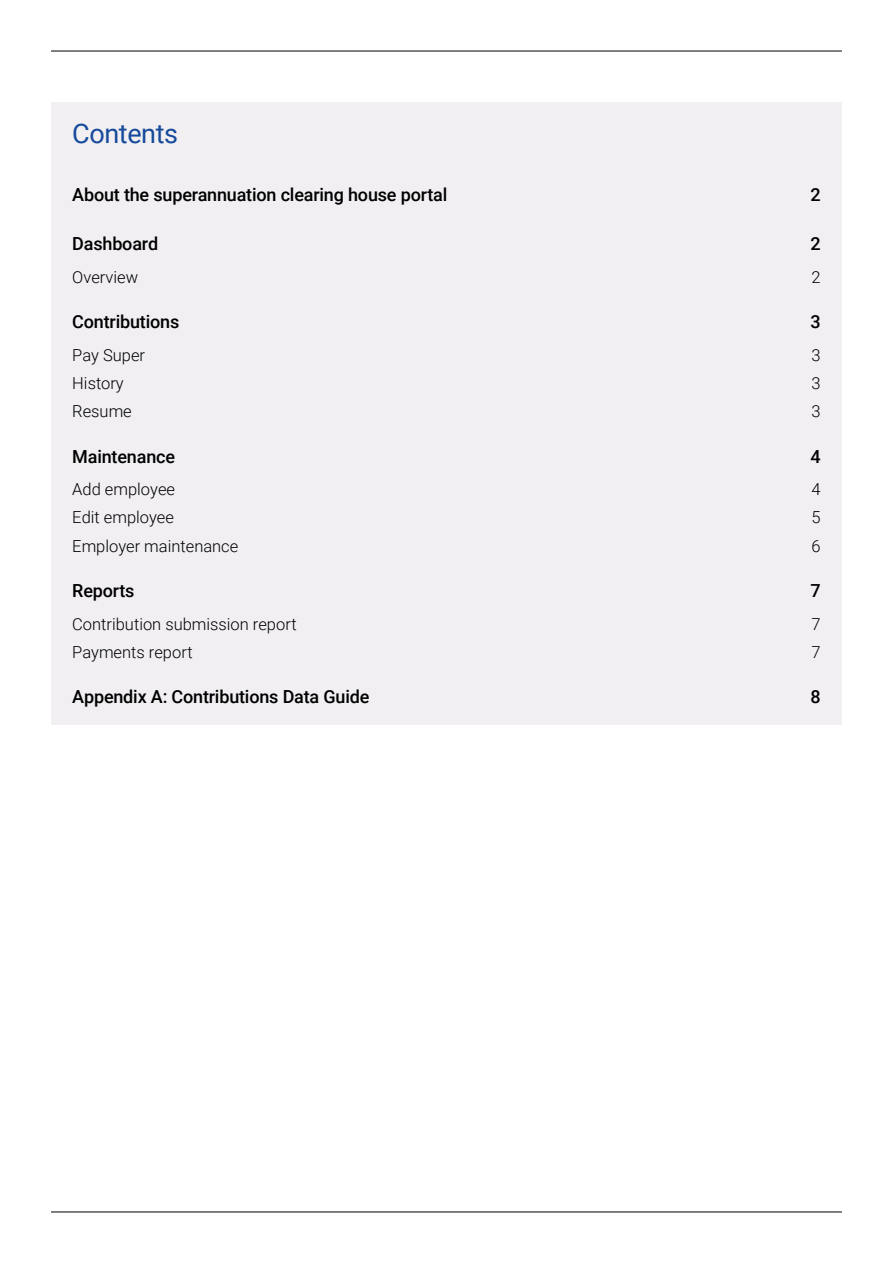
<style>
.page{position:relative;width:893px;height:1263px;background:#fff}
.page>*{position:absolute;margin:0;border:0;box-sizing:border-box;transform-origin:0 0}
.CFS_02_Subhead_1{font:27px "Roboto";letter-spacing:-.015em;color:#164a9a}
.t1{font:500 18px "Roboto";letter-spacing:-.01em;color:#000}
.t2{font:300 16.5px "Roboto";color:#000}
</style>
<div class="page">
<hr style="left:51px;top:51px;width:791px;height:1px;background:#000">
<hr style="left:51px;top:1212px;width:791px;height:1px;background:#000">
<div style="left:51px;top:102px;width:791px;height:622px;background:#f1eff2"></div>
<h2 class="CFS_02_Subhead_1" style="left:72px;top:114px;width:107px">Contents</h2>
<p class="t1" style="left:72px;top:182px;width:376px">About the superannuation clearing house portal</p>
<p class="t1" style="left:810px;top:182px;width:12px">2</p>
<p class="t1" style="left:72px;top:231px;width:87px">Dashboard</p>
<p class="t1" style="left:810px;top:231px;width:12px">2</p>
<p class="t2" style="left:72px;top:265px;width:67px">Overview</p>
<p class="t2" style="left:811px;top:265px;width:11px">2</p>
<p class="t1" style="left:72px;top:309px;width:109px">Contributions</p>
<p class="t1" style="left:810px;top:309px;width:12px">3</p>
<p class="t2" style="left:72px;top:343px;width:74px">Pay Super</p>
<p class="t2" style="left:811px;top:343px;width:11px">3</p>
<p class="t2" style="left:72px;top:371px;width:53px">History</p>
<p class="t2" style="left:811px;top:371px;width:11px">3</p>
<p class="t2" style="left:72px;top:400px;width:61px">Resume</p>
<p class="t2" style="left:811px;top:400px;width:11px">3</p>
<p class="t1" style="left:72px;top:443px;width:104px">Maintenance</p>
<p class="t1" style="left:810px;top:443px;width:12px">4</p>
<p class="t2" style="left:72px;top:478px;width:104px">Add employee</p>
<p class="t2" style="left:811px;top:478px;width:11px">4</p>
<p class="t2" style="left:72px;top:506px;width:103px">Edit employee</p>
<p class="t2" style="left:811px;top:506px;width:11px">5</p>
<p class="t2" style="left:72px;top:534px;width:168px">Employer maintenance</p>
<p class="t2" style="left:811px;top:534px;width:11px">6</p>
<p class="t1" style="left:72px;top:578px;width:64px">Reports</p>
<p class="t1" style="left:810px;top:578px;width:12px">7</p>
<p class="t2" style="left:72px;top:612px;width:226px">Contribution submission report</p>
<p class="t2" style="left:811px;top:612px;width:11px">7</p>
<p class="t2" style="left:72px;top:640px;width:122px">Payments report</p>
<p class="t2" style="left:811px;top:640px;width:11px">7</p>
<p class="t1" style="left:72px;top:684px;width:299px">Appendix A: Contributions Data Guide</p>
<p class="t1" style="left:810px;top:684px;width:12px">8</p>
</div>
